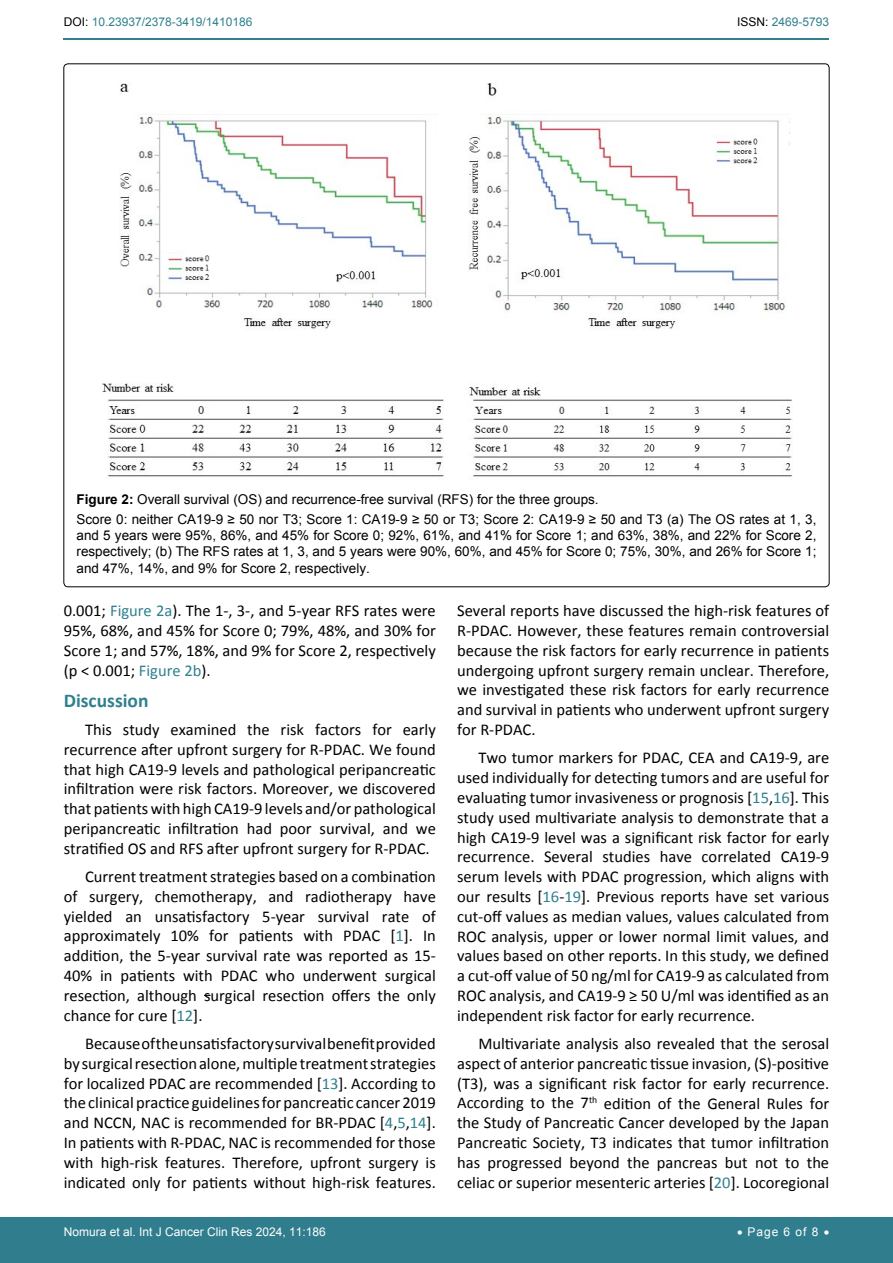
<style>
.page{position:relative;width:893px;height:1263px;background:#fff}
.page>*{position:absolute;margin:0;border:0;box-sizing:border-box;transform-origin:0 0}
.t1{font:700 19.5px "Calibri";color:#30808d}
.t2{font:16.5px/19.8px "Calibri";color:#000;text-align:justify}
.t3{font:13.5px/16.2px "Arial";color:#000}
.t4{font:12px "Arial";color:#fff}
.t5{font:12px "Arial";color:#30808d}
.s1{color:#000}
.s2{font-weight:700}
.s3{color:#30808d}
</style>
<div class="page">
<div style="left:0;top:1217px;width:893px;height:46px;background:#307d8d"></div>
<hr style="left:64px;top:38px;width:765px;height:2px;background:#30808d">
<img style="left:102px;top:83px;width:691px;height:394px">
<p class="t5" style="left:64px;top:14px;width:190px"><span class="s1">DOI:</span> 10.23937/2378-3419/1410186</p>
<p class="t5" style="left:737px;top:14px;width:94px"><span class="s1">ISSN:</span> 2469-5793</p>
<p class="t3" style="left:77px;top:489px;width:741px;line-height:20.4px"><span class="s2">Figure 2:</span> Overall survival (OS) and recurrence-free survival (RFS) for the three groups.<br>Score 0: neither CA19-9 ≥ 50 nor T3; Score 1: CA19-9 ≥ 50 or T3; Score 2: CA19-9 ≥ 50 and T3 (a) The OS rates at 1, 3,</p>
<p class="t3" style="left:77px;top:527px;width:741px;text-align:justify">and 5 years were 95%, 86%, and 45% for Score 0; 92%, 61%, and 41% for Score 1; and 63%, 38%, and 22% for Score 2, respectively; (b) The RFS rates at 1, 3, and 5 years were 90%, 60%, and 45% for Score 0; 75%, 30%, and 26% for Score 1; and 47%, 14%, and 9% for Score 2, respectively.</p>
<p class="t2" style="left:457px;top:601px;width:374px">Several reports have discussed the high-risk features of R-PDAC. However, these features remain controversial because the risk factors for early recurrence in patients undergoing upfront surgery remain unclear. Therefore, we investigated these risk factors for early recurrence and survival in patients who underwent upfront surgery for R-PDAC.</p>
<p class="t2" style="left:457px;top:748px;width:374px;text-indent:21px">Two tumor markers for PDAC, CEA and CA19-9, are used individually for detecting tumors and are useful for evaluating tumor invasiveness or prognosis [<span class="s3">15</span>,<span class="s3">16</span>]. This study used multivariate analysis to demonstrate that a high CA19-9 level was a significant risk factor for early recurrence. Several studies have correlated CA19-9 serum levels with PDAC progression, which aligns with our results [<span class="s3">16</span>-<span class="s3">19</span>]. Previous reports have set various cut-off values as median values, values calculated from ROC analysis, upper or lower normal limit values, and values based on other reports. In this study, we defined a cut-off value of 50 ng/ml for CA19-9 as calculated from ROC analysis, and CA19-9 ≥ 50 U/ml was identified as an independent risk factor for early recurrence.</p>
<p class="t2" style="left:457px;top:1034px;width:374px;text-indent:21px">Multivariate analysis also revealed that the serosal aspect of anterior pancreatic tissue invasion, (S)-positive (T3), was a significant risk factor for early recurrence.<br>According to the 7<sup>th</sup> edition of the General Rules for the Study of Pancreatic Cancer developed by the Japan Pancreatic Society, T3 indicates that tumor infiltration has progressed beyond the pancreas but not to the celiac or superior mesenteric arteries [<span class="s3">20</span>]. Locoregional</p>
<p class="t2" style="left:64px;top:601px;width:374px">0.001; <span class="s3">Figure 2a</span>). The 1-, 3-, and 5-year RFS rates were 95%, 68%, and 45% for Score 0; 79%, 48%, and 30% for Score 1; and 57%, 18%, and 9% for Score 2, respectively (p &lt; 0.001; <span class="s3">Figure 2b</span>).</p>
<p class="t1" style="left:64px;top:688px;width:86px">Discussion</p>
<p class="t2" style="left:64px;top:720px;width:374px;text-indent:21px">This study examined the risk factors for early recurrence after upfront surgery for R-PDAC. We found that high CA19-9 levels and pathological peripancreatic infiltration were risk factors. Moreover, we discovered that patients with high CA19-9 levels and/or pathological peripancreatic infiltration had poor survival, and we stratified OS and RFS after upfront surgery for R-PDAC.</p>
<p class="t2" style="left:64px;top:867px;width:374px;text-indent:21px">Current treatment strategies based on a combination of surgery, chemotherapy, and radiotherapy have yielded an unsatisfactory 5-year survival rate of approximately 10% for patients with PDAC [<span class="s3">1</span>]. In addition, the 5-year survival rate was reported as 15- 40% in patients with PDAC who underwent surgical resection, although surgical resection offers the only chance for cure [<span class="s3">12</span>].</p>
<p class="t2" style="left:64px;top:1034px;width:374px;text-indent:21px">Because of the unsatisfactory survival benefit provided by surgical resection alone, multiple treatment strategies for localized PDAC are recommended [<span class="s3">13</span>]. According to the clinical practice guidelines for pancreatic cancer 2019 and NCCN, NAC is recommended for BR-PDAC [<span class="s3">4</span>,<span class="s3">5</span>,<span class="s3">14</span>].<br>In patients with R-PDAC, NAC is recommended for those with high-risk features. Therefore, upfront surgery is indicated only for patients without high-risk features.</p>
<p class="t4" style="left:64px;top:1223px;width:264px">Nomura et al. Int J Cancer Clin Res 2024, 11:186</p>
<p class="t4" style="left:737px;top:1223px;width:94px">• Page 6 of 8 •</p>
</div>
